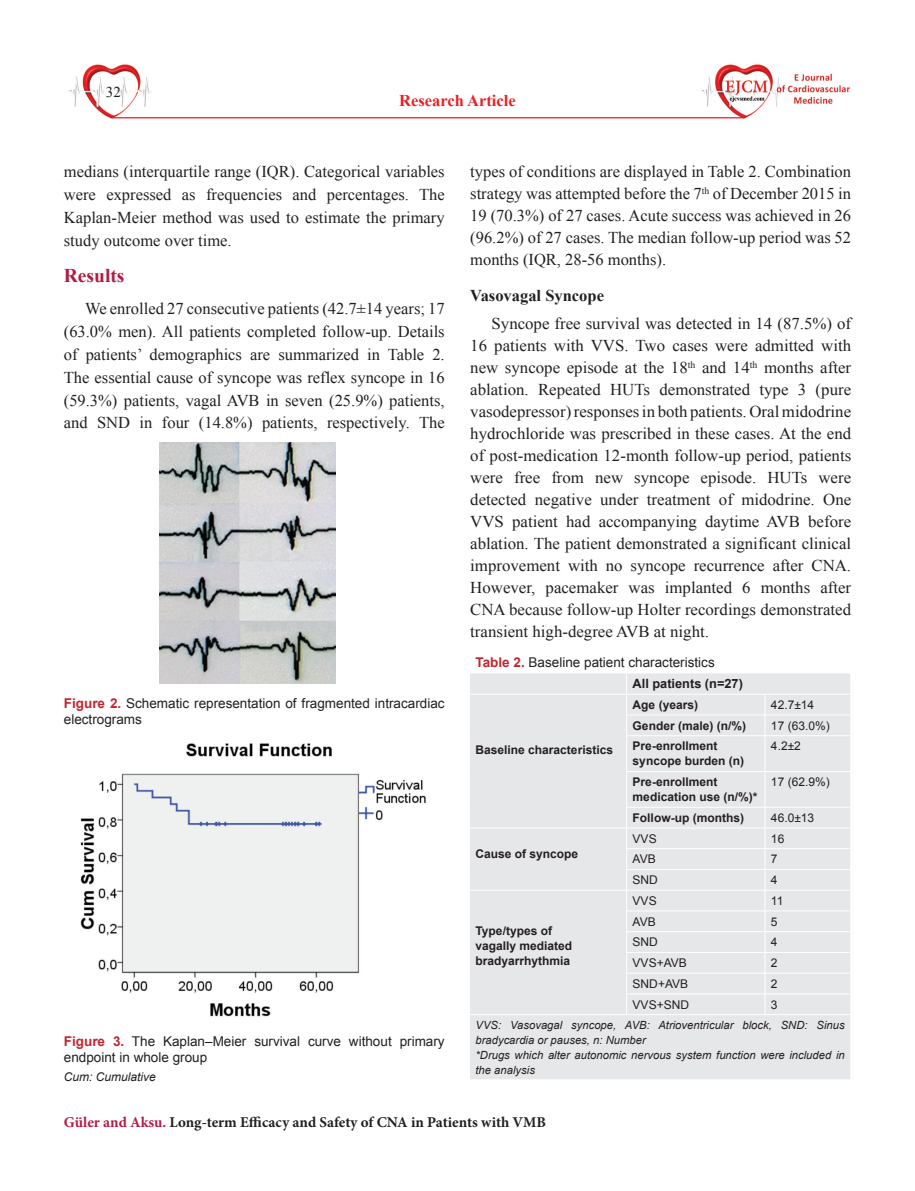
<style>
.page{position:relative;width:915px;height:1191px;background:#fff}
.page>*{position:absolute;margin:0;border:0;box-sizing:border-box;transform-origin:0 0}
.ARA_BASLIK{font:700 19.5px "Times New Roman";color:#b11b43}
.YAZI{font:16.5px/22px "Times New Roman";color:#231f20;text-align:justify}
.BOLD{font:700 16.5px "Times New Roman";color:#231f20}
.t1{font:700 16.5px "Times New Roman";color:#ee1d23}
.t2{font:700 15px "Minion Pro";color:#231f20}
.t3{font:15px "Times New Roman";color:#231f20}
.RESİM-ALTI{font:13.5px/16.2px "Arial";color:#231f20}
.TABLO-BASLIK{font:13.5px "Arial";color:#231f20}
.TABLO-ARA_BASLIK{font:700 12.75px "Arial";color:#231f20}
.TABLO-YAZI{font:700 12px/15px "Arial";color:#231f20}
.TABLO-YAZI-2{font:12px "Arial";color:#231f20}
.RESİM-ALTI-2{font:italic 12px "Arial";color:#231f20}
.TABLO_ALTI{font:italic 11.25px/15px "Arial";color:#231f20}
.s1{font-weight:700;color:#c42630}
.s2{color:#b11b43}
</style>
<div class="page">
<img style="left:694px;top:64px;width:156px;height:55px">
<img style="left:68px;top:64px;width:152px;height:55px">
<hr style="left:112px;top:117px;width:631px;height:1px;background:#ee1d23">
<img style="left:80px;top:743px;width:346px;height:274px">
<img style="left:159px;top:442px;width:177px;height:241px">
<div style="left:470px;top:673px;width:380px;height:406px;background:#e6e7e9"></div>
<hr style="left:469px;top:694px;width:157px;height:1px;background:#fff">
<hr style="left:626px;top:694px;width:138px;height:1px;background:#fff">
<hr style="left:764px;top:694px;width:86px;height:1px;background:#fff">
<hr style="left:626px;top:714px;width:138px;height:1px;background:#fff">
<svg style="left:626px;top:673px;width:1px;height:62px"></svg>
<hr style="left:764px;top:714px;width:86px;height:1px;background:#fff">
<svg style="left:764px;top:695px;width:1px;height:40px"></svg>
<hr style="left:626px;top:735px;width:138px;height:1px;background:#fff">
<hr style="left:626px;top:736px;width:1px;height:35px;background:#fff">
<hr style="left:764px;top:735px;width:86px;height:1px;background:#fff">
<hr style="left:764px;top:736px;width:1px;height:35px;background:#fff">
<hr style="left:626px;top:771px;width:138px;height:1px;background:#fff">
<hr style="left:626px;top:772px;width:1px;height:35px;background:#fff">
<hr style="left:764px;top:771px;width:86px;height:1px;background:#fff">
<hr style="left:764px;top:772px;width:1px;height:35px;background:#fff">
<hr style="left:626px;top:807px;width:138px;height:1px;background:#fff">
<hr style="left:764px;top:807px;width:86px;height:1px;background:#fff">
<hr style="left:469px;top:827px;width:157px;height:1px;background:#fff">
<hr style="left:626px;top:827px;width:138px;height:1px;background:#fff">
<hr style="left:764px;top:827px;width:86px;height:1px;background:#fff">
<hr style="left:626px;top:848px;width:138px;height:1px;background:#fff">
<hr style="left:764px;top:848px;width:86px;height:1px;background:#fff">
<hr style="left:626px;top:869px;width:138px;height:1px;background:#fff">
<hr style="left:764px;top:869px;width:86px;height:1px;background:#fff">
<hr style="left:469px;top:889px;width:157px;height:1px;background:#fff">
<hr style="left:626px;top:889px;width:138px;height:1px;background:#fff">
<hr style="left:764px;top:889px;width:86px;height:1px;background:#fff">
<hr style="left:626px;top:910px;width:138px;height:1px;background:#fff">
<hr style="left:764px;top:910px;width:86px;height:1px;background:#fff">
<hr style="left:626px;top:931px;width:138px;height:1px;background:#fff">
<hr style="left:764px;top:931px;width:86px;height:1px;background:#fff">
<hr style="left:626px;top:952px;width:138px;height:1px;background:#fff">
<hr style="left:764px;top:952px;width:86px;height:1px;background:#fff">
<hr style="left:626px;top:972px;width:138px;height:1px;background:#fff">
<hr style="left:764px;top:972px;width:86px;height:1px;background:#fff">
<hr style="left:626px;top:993px;width:138px;height:1px;background:#fff">
<svg style="left:626px;top:808px;width:1px;height:206px"></svg>
<hr style="left:764px;top:993px;width:86px;height:1px;background:#fff">
<svg style="left:764px;top:808px;width:1px;height:206px"></svg>
<hr style="left:469px;top:1014px;width:157px;height:1px;background:#fff">
<hr style="left:626px;top:1014px;width:138px;height:1px;background:#fff">
<hr style="left:764px;top:1014px;width:86px;height:1px;background:#fff">
<p class="t3" style="left:106px;top:82px;width:16px">32</p>
<p class="t1" style="left:399px;top:89px;width:118px">Research Article</p>
<p class="YAZI" style="left:64px;top:160px;width:382px;line-height:23px">medians (interquartile range (IQR). Categorical variables were expressed as frequencies and percentages. The Kaplan-Meier method was used to estimate the primary study outcome over time.</p>
<p class="ARA_BASLIK" style="left:64px;top:262px;width:62px">Results</p>
<p class="YAZI" style="left:64px;top:296px;width:382px;line-height:23px;text-indent:21px">We enrolled 27 consecutive patients (42.7±14 years; 17 (63.0% men). All patients completed follow-up. Details of patients’ demographics are summarized in Table 2.<br>The essential cause of syncope was reflex syncope in 16 (59.3%) patients, vagal AVB in seven (25.9%) patients, and SND in four (14.8%) patients, respectively. The</p>
<p class="RESİM-ALTI" style="left:64px;top:695px;width:382px"><span class="s1">Figure 2.</span> Schematic representation of fragmented intracardiac electrograms</p>
<p class="RESİM-ALTI" style="left:64px;top:1033px;width:382px"><span class="s1">Figure 3.</span> The Kaplan–Meier survival curve without primary endpoint in whole group</p>
<p class="RESİM-ALTI-2" style="left:64px;top:1068px;width:94px">Cum: Cumulative</p>
<p class="YAZI" style="left:470px;top:160px;width:382px">types of conditions are displayed in Table 2. Combination strategy was attempted before the 7<sup>th</sup> of December 2015 in 19 (70.3%) of 27 cases. Acute success was achieved in 26 (96.2%) of 27 cases. The median follow-up period was 52 months (IQR, 28-56 months).</p>
<p class="BOLD" style="left:470px;top:284px;width:135px">Vasovagal Syncope</p>
<p class="YAZI" style="left:470px;top:312px;width:382px;text-indent:21px">Syncope free survival was detected in 14 (87.5%) of 16 patients with VVS. Two cases were admitted with new syncope episode at the 18<sup>th</sup> and 14<sup>th</sup> months after ablation. Repeated HUTs demonstrated type 3 (pure vasodepressor) responses in both patients. Oral midodrine hydrochloride was prescribed in these cases. At the end of post-medication 12-month follow-up period, patients were free from new syncope episode. HUTs were detected negative under treatment of midodrine. One VVS patient had accompanying daytime AVB before ablation. The patient demonstrated a significant clinical improvement with no syncope recurrence after CNA.<br>However, pacemaker was implanted 6 months after CNA because follow-up Holter recordings demonstrated transient high-degree AVB at night.</p>
<p class="TABLO-BASLIK" style="left:475px;top:653px;width:241px"><span class="s1">Table 2.</span> Baseline patient characteristics</p>
<p class="TABLO-ARA_BASLIK" style="left:632px;top:675px;width:112px">All patients (n=27)</p>
<p class="TABLO-YAZI" style="left:475px;top:742px;width:139px">Baseline characteristics</p>
<p class="TABLO-YAZI" style="left:475px;top:846px;width:104px">Cause of syncope</p>
<p class="TABLO-YAZI" style="left:632px;top:697px;width:67px">Age (years)</p>
<p class="TABLO-YAZI-2" style="left:770px;top:697px;width:45px">42.7±14</p>
<p class="TABLO-YAZI" style="left:632px;top:718px;width:115px">Gender (male) (n/%)</p>
<p class="TABLO-YAZI-2" style="left:770px;top:717px;width:60px">17 (63.0%)</p>
<p class="TABLO-YAZI" style="left:632px;top:739px;width:113px">Pre-enrollment syncope burden (n)</p>
<p class="TABLO-YAZI-2" style="left:770px;top:738px;width:31px">4.2±2</p>
<p class="TABLO-YAZI" style="left:632px;top:775px;width:126px">Pre-enrollment medication use (n/%)*</p>
<p class="TABLO-YAZI-2" style="left:770px;top:774px;width:60px">17 (62.9%)</p>
<p class="TABLO-YAZI" style="left:632px;top:810px;width:113px">Follow-up (months)</p>
<p class="TABLO-YAZI-2" style="left:770px;top:810px;width:45px">46.0±13</p>
<p class="TABLO-YAZI-2" style="left:632px;top:830px;width:26px">VVS</p>
<p class="TABLO-YAZI-2" style="left:770px;top:830px;width:15px">16</p>
<p class="TABLO-YAZI-2" style="left:632px;top:851px;width:25px">AVB</p>
<p class="TABLO-YAZI-2" style="left:770px;top:851px;width:8px">7</p>
<p class="TABLO-YAZI-2" style="left:632px;top:872px;width:27px">SND</p>
<p class="TABLO-YAZI-2" style="left:770px;top:872px;width:8px">4</p>
<p class="TABLO-YAZI-2" style="left:632px;top:893px;width:26px">VVS</p>
<p class="TABLO-YAZI-2" style="left:770px;top:893px;width:14px">11</p>
<p class="TABLO-YAZI-2" style="left:632px;top:913px;width:25px">AVB</p>
<p class="TABLO-YAZI-2" style="left:770px;top:913px;width:8px">5</p>
<p class="TABLO-YAZI-2" style="left:632px;top:934px;width:27px">SND</p>
<p class="TABLO-YAZI-2" style="left:770px;top:934px;width:8px">4</p>
<p class="TABLO-YAZI-2" style="left:632px;top:955px;width:56px">VVS+AVB</p>
<p class="TABLO-YAZI-2" style="left:770px;top:955px;width:8px">2</p>
<p class="TABLO-YAZI-2" style="left:632px;top:975px;width:57px">SND+AVB</p>
<p class="TABLO-YAZI-2" style="left:770px;top:975px;width:8px">2</p>
<p class="TABLO-YAZI-2" style="left:632px;top:996px;width:58px">VVS+SND</p>
<p class="TABLO-YAZI-2" style="left:770px;top:996px;width:8px">3</p>
<p class="TABLO_ALTI" style="left:475px;top:1017px;width:370px">VVS: Vasovagal syncope, AVB: Atrioventricular block, SND: Sinus bradycardia or pauses, n: Number</p>
<p class="TABLO_ALTI" style="left:475px;top:1047px;width:370px">*Drugs which alter autonomic nervous system function were included in the analysis</p>
<p class="TABLO-YAZI" style="left:475px;top:923px;width:98px">Type/types of vagally mediated bradyarrhythmia</p>
<p class="t2" style="left:64px;top:1111px;width:483px"><span class="s2">Güler and Aksu.</span> Long-term Efficacy and Safety of CNA in Patients with VMB</p>
</div>
